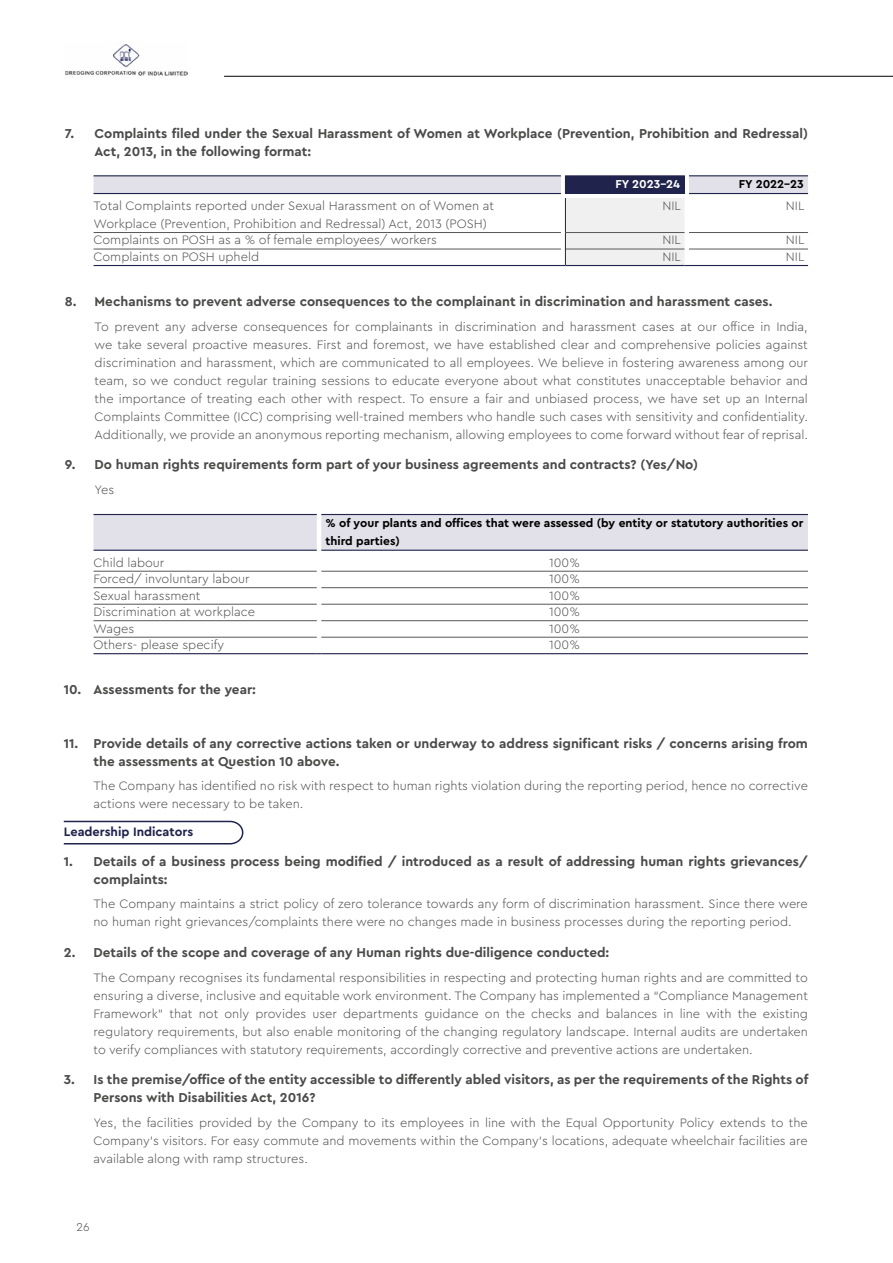
<style>
.page{position:relative;width:893px;height:1263px;background:#fff}
.page>*{position:absolute;margin:0;border:0;box-sizing:border-box;transform-origin:0 0}
.t1{font:700 13.5px/18px "Cera Pro";color:#4a4a49}
.t2{font:300 12.75px/18px "Cera Pro";color:#4a4a49}
.t3{font:700 12.75px "Cera Pro";color:#20234b}
.t4{font:700 12px/18px "Cera Pro";color:#000}
.t5{font:700 12px "Cera Pro";color:#fff}
.t6{font:300 12px "Cera Pro";color:#4a4a49}
</style>
<div class="page">
<hr style="left:94px;top:175px;width:467px;height:1px;background:#20234b">
<hr style="left:565px;top:175px;width:120px;height:1px;background:#20234b">
<svg style="left:94px;top:176px;width:714px;height:90px"></svg>
<hr style="left:689px;top:175px;width:119px;height:1px;background:#20234b">
<hr style="left:689px;top:193px;width:119px;height:1px;background:#20234b">
<div style="left:94px;top:515px;width:714px;height:35px;background:#e2e0e8"></div>
<hr style="left:94px;top:571px;width:223px;height:1px;background:#575756">
<hr style="left:94px;top:587px;width:223px;height:1px;background:#575756">
<hr style="left:94px;top:604px;width:223px;height:1px;background:#575756">
<hr style="left:94px;top:620px;width:223px;height:1px;background:#575756">
<hr style="left:94px;top:637px;width:223px;height:1px;background:#575756">
<hr style="left:321px;top:571px;width:487px;height:1px;background:#575756">
<hr style="left:321px;top:587px;width:487px;height:1px;background:#575756">
<hr style="left:321px;top:604px;width:487px;height:1px;background:#575756">
<hr style="left:321px;top:620px;width:487px;height:1px;background:#575756">
<hr style="left:321px;top:637px;width:487px;height:1px;background:#575756">
<hr style="left:94px;top:514px;width:223px;height:1px;background:#20234b">
<hr style="left:94px;top:550px;width:223px;height:1px;background:#20234b">
<hr style="left:94px;top:653px;width:223px;height:1px;background:#20234b">
<hr style="left:321px;top:653px;width:487px;height:1px;background:#20234b">
<hr style="left:321px;top:514px;width:487px;height:1px;background:#20234b">
<hr style="left:321px;top:550px;width:487px;height:1px;background:#20234b">
<svg style="left:63px;top:820px;width:181px;height:25px"></svg>
<hr style="left:224px;top:76px;width:669px;height:1px;background:#000">
<img style="left:65px;top:44px;width:122px;height:32px">
<p class="t1" style="left:95px;top:124px;width:715px;text-indent:-30px">7. Complaints filed under the Sexual Harassment of Women at Workplace (Prevention, Prohibition and Redressal)<br>Act, 2013, in the following format:</p>
<p class="t5" style="left:615px;top:176px;width:66px">FY 2023-24</p>
<p class="t4" style="left:739px;top:174px;width:66px">FY 2022-23</p>
<p class="t2" style="left:94px;top:196px;width:402px">Total Complaints reported under Sexual Harassment on of Women at<br>Workplace (Prevention, Prohibition and Redressal) Act, 2013 (POSH)</p>
<p class="t2" style="left:662px;top:196px;width:20px">NIL</p>
<p class="t2" style="left:786px;top:196px;width:20px">NIL</p>
<p class="t2" style="left:94px;top:231px;width:345px">Complaints on POSH as a % of female employees/ workers</p>
<p class="t2" style="left:662px;top:231px;width:20px">NIL</p>
<p class="t2" style="left:786px;top:231px;width:20px">NIL</p>
<p class="t2" style="left:94px;top:247px;width:167px">Complaints on POSH upheld</p>
<p class="t2" style="left:662px;top:247px;width:20px">NIL</p>
<p class="t2" style="left:786px;top:247px;width:20px">NIL</p>
<p class="t1" style="left:65px;top:292px;width:709px">8. Mechanisms to prevent adverse consequences to the complainant in discrimination and harassment cases.</p>
<p class="t2" style="left:95px;top:317px;width:715px;text-align:justify">To prevent any adverse consequences for complainants in discrimination and harassment cases at our office in India, we take several proactive measures. First and foremost, we have established clear and comprehensive policies against discrimination and harassment, which are communicated to all employees. We believe in fostering awareness among our team, so we conduct regular training sessions to educate everyone about what constitutes unacceptable behavior and the importance of treating each other with respect. To ensure a fair and unbiased process, we have set up an Internal Complaints Committee (ICC) comprising well-trained members who handle such cases with sensitivity and confidentiality.<br>Additionally, we provide an anonymous reporting mechanism, allowing employees to come forward without fear of reprisal.</p>
<p class="t1" style="left:65px;top:455px;width:635px">9. Do human rights requirements form part of your business agreements and contracts? (Yes/No)</p>
<p class="t2" style="left:95px;top:480px;width:21px">Yes</p>
<p class="t4" style="left:326px;top:513px;width:479px">% of your plants and offices that were assessed (by entity or statutory authorities or third parties)</p>
<p class="t2" style="left:94px;top:553px;width:72px">Child labour</p>
<p class="t2" style="left:549px;top:553px;width:32px">100%</p>
<p class="t2" style="left:94px;top:569px;width:158px">Forced/ involuntary labour</p>
<p class="t2" style="left:549px;top:569px;width:32px">100%</p>
<p class="t2" style="left:94px;top:586px;width:109px">Sexual harassment</p>
<p class="t2" style="left:549px;top:586px;width:32px">100%</p>
<p class="t2" style="left:94px;top:602px;width:163px">Discrimination at workplace</p>
<p class="t2" style="left:549px;top:602px;width:32px">100%</p>
<p class="t2" style="left:94px;top:619px;width:42px">Wages</p>
<p class="t2" style="left:549px;top:619px;width:32px">100%</p>
<p class="t2" style="left:94px;top:635px;width:132px">Others- please specify</p>
<p class="t2" style="left:549px;top:635px;width:32px">100%</p>
<p class="t1" style="left:64px;top:680px;width:194px">10. Assessments for the year:</p>
<p class="t1" style="left:94px;top:733px;width:716px;text-indent:-30px">11. Provide details of any corrective actions taken or underway to address significant risks / concerns arising from the assessments at Question 10 above.</p>
<p class="t2" style="left:94px;top:776px;width:716px">The Company has identified no risk with respect to human rights violation during the reporting period, hence no corrective actions were necessary to be taken.</p>
<p class="t3" style="left:64px;top:824px;width:131px">Leadership Indicators</p>
<p class="t1" style="left:94px;top:852px;width:716px;text-indent:-30px">1. Details of a business process being modified / introduced as a result of addressing human rights grievances/ complaints:</p>
<p class="t2" style="left:94px;top:895px;width:716px">The Company maintains a strict policy of zero tolerance towards any form of discrimination harassment. Since there were no human right grievances/complaints there were no changes made in business processes during the reporting period.</p>
<p class="t1" style="left:64px;top:943px;width:547px">2. Details of the scope and coverage of any Human rights due-diligence conducted:</p>
<p class="t2" style="left:94px;top:968px;width:716px;text-align:justify">The Company recognises its fundamental responsibilities in respecting and protecting human rights and are committed to ensuring a diverse, inclusive and equitable work environment. The Company has implemented a “Compliance Management Framework” that not only provides user departments guidance on the checks and balances in line with the existing regulatory requirements, but also enable monitoring of the changing regulatory landscape. Internal audits are undertaken to verify compliances with statutory requirements, accordingly corrective and preventive actions are undertaken.</p>
<p class="t1" style="left:94px;top:1070px;width:716px;text-indent:-30px">3. Is the premise/office of the entity accessible to differently abled visitors, as per the requirements of the Rights of<br>Persons with Disabilities Act, 2016?</p>
<p class="t2" style="left:94px;top:1113px;width:716px;text-align:justify">Yes, the facilities provided by the Company to its employees in line with the Equal Opportunity Policy extends to the Company's visitors. For easy commute and movements within the Company's locations, adequate wheelchair facilities are available along with ramp structures.</p>
<p class="t6" style="left:77px;top:1219px;width:15px">26</p>
</div>
